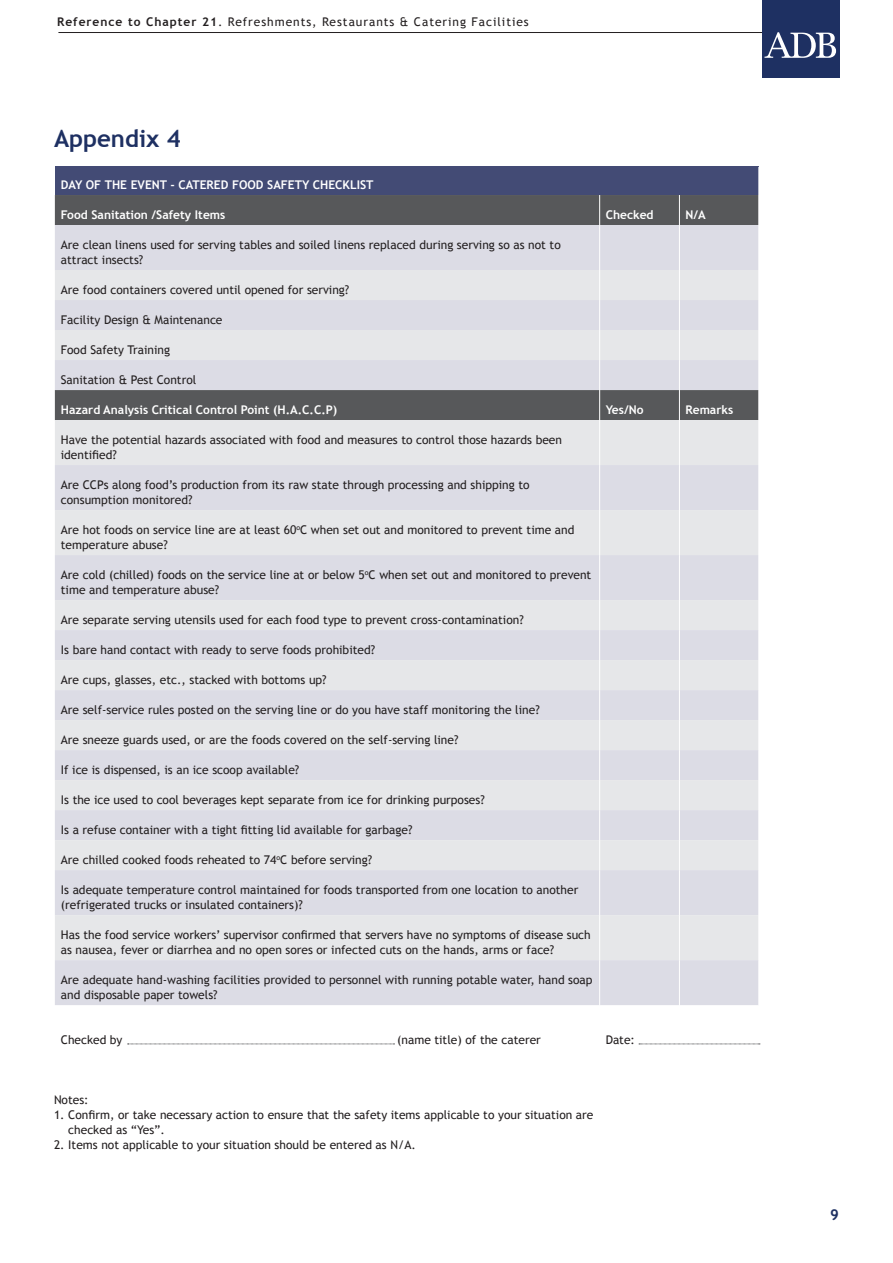
<style>
.page{position:relative;width:893px;height:1263px;background:#fff}
.page>*{position:absolute;margin:0;border:0;box-sizing:border-box;transform-origin:0 0}
.Sub_Head{font:700 24px "Trebuchet MS";color:#1e3062}
.t1{font:700 15px "Trebuchet MS";color:#1e3062}
.Body{font:12px/15px "Trebuchet MS";color:#231f20}
.Body-2{font:700 12px "Trebuchet MS";color:#fff}
.Body-3{font:12px "Trebuchet MS";letter-spacing:.08em;color:#231f20}
.s1{font-weight:700}
</style>
<div class="page">
<hr style="left:58px;top:32px;width:781px;height:1px;background:#231f20">
<div style="left:763px;top:0;width:77px;height:77px;background:#1e3062"></div>
<svg style="left:764px;top:32px;width:72px;height:26px"></svg>
<div style="left:55px;top:167px;width:704px;height:28px;background:#434b75"></div>
<div style="left:55px;top:195px;width:703px;height:30px;background:#57585a"></div>
<div style="left:55px;top:225px;width:703px;height:780px;background:#dcdce5"></div>
<div style="left:55px;top:270px;width:703px;height:690px;background:#e1e1e9"></div>
<svg style="left:758px;top:167px;width:1px;height:28px"></svg>
<hr style="left:599px;top:195px;width:1px;height:30px;background:#fff">
<hr style="left:679px;top:195px;width:1px;height:30px;background:#fff">
<hr style="left:599px;top:225px;width:1px;height:45px;background:#fff">
<hr style="left:679px;top:225px;width:1px;height:45px;background:#fff">
<hr style="left:599px;top:300px;width:1px;height:30px;background:#fff">
<hr style="left:679px;top:300px;width:1px;height:30px;background:#fff">
<hr style="left:599px;top:360px;width:1px;height:30px;background:#fff">
<hr style="left:679px;top:360px;width:1px;height:30px;background:#fff">
<hr style="left:599px;top:390px;width:1px;height:30px;background:#fff">
<hr style="left:679px;top:390px;width:1px;height:30px;background:#fff">
<hr style="left:599px;top:465px;width:1px;height:45px;background:#fff">
<hr style="left:679px;top:465px;width:1px;height:45px;background:#fff">
<hr style="left:599px;top:555px;width:1px;height:45px;background:#fff">
<hr style="left:679px;top:555px;width:1px;height:45px;background:#fff">
<hr style="left:599px;top:630px;width:1px;height:30px;background:#fff">
<hr style="left:679px;top:630px;width:1px;height:30px;background:#fff">
<hr style="left:599px;top:690px;width:1px;height:30px;background:#fff">
<hr style="left:679px;top:690px;width:1px;height:30px;background:#fff">
<hr style="left:599px;top:750px;width:1px;height:30px;background:#fff">
<hr style="left:679px;top:750px;width:1px;height:30px;background:#fff">
<hr style="left:599px;top:810px;width:1px;height:30px;background:#fff">
<hr style="left:679px;top:810px;width:1px;height:30px;background:#fff">
<hr style="left:599px;top:870px;width:1px;height:45px;background:#fff">
<hr style="left:679px;top:870px;width:1px;height:45px;background:#fff">
<hr style="left:599px;top:960px;width:1px;height:45px;background:#fff">
<hr style="left:679px;top:960px;width:1px;height:45px;background:#fff">
<hr style="left:599px;top:270px;width:1px;height:30px;background:#fff">
<hr style="left:679px;top:270px;width:1px;height:30px;background:#fff">
<hr style="left:599px;top:330px;width:1px;height:30px;background:#fff">
<hr style="left:679px;top:330px;width:1px;height:30px;background:#fff">
<hr style="left:599px;top:420px;width:1px;height:45px;background:#fff">
<hr style="left:679px;top:420px;width:1px;height:45px;background:#fff">
<hr style="left:599px;top:510px;width:1px;height:45px;background:#fff">
<hr style="left:679px;top:510px;width:1px;height:45px;background:#fff">
<hr style="left:599px;top:600px;width:1px;height:30px;background:#fff">
<hr style="left:679px;top:600px;width:1px;height:30px;background:#fff">
<hr style="left:599px;top:660px;width:1px;height:30px;background:#fff">
<hr style="left:679px;top:660px;width:1px;height:30px;background:#fff">
<hr style="left:599px;top:720px;width:1px;height:30px;background:#fff">
<hr style="left:679px;top:720px;width:1px;height:30px;background:#fff">
<hr style="left:599px;top:780px;width:1px;height:30px;background:#fff">
<hr style="left:679px;top:780px;width:1px;height:30px;background:#fff">
<hr style="left:599px;top:840px;width:1px;height:30px;background:#fff">
<hr style="left:679px;top:840px;width:1px;height:30px;background:#fff">
<hr style="left:599px;top:915px;width:1px;height:45px;background:#fff">
<hr style="left:679px;top:915px;width:1px;height:45px;background:#fff">
<svg style="left:639px;top:1044px;width:121px;height:1px"></svg>
<svg style="left:128px;top:1044px;width:267px;height:1px"></svg>
<p class="Body-3" style="left:57px;top:15px;width:473px"><span class="s1">Reference to Chapter 21</span>. Refreshments, Restaurants &amp; Catering Facilities</p>
<p class="Sub_Head" style="left:54px;top:123px;width:128px">Appendix 4</p>
<p class="Body-2" style="left:61px;top:177px;width:314px">DAY OF THE EVENT - CATERED FOOD SAFETY CHECKLIST</p>
<p class="Body-2" style="left:61px;top:207px;width:166px">Food Sanitation /Safety Items</p>
<p class="Body-2" style="left:606px;top:207px;width:49px">Checked</p>
<p class="Body-2" style="left:685px;top:207px;width:22px">N/A</p>
<p class="Body" style="left:61px;top:237px;width:501px">Are clean linens used for serving tables and soiled linens replaced during serving so as not to attract insects?</p>
<p class="Body" style="left:61px;top:282px;width:290px">Are food containers covered until opened for serving?</p>
<p class="Body" style="left:61px;top:312px;width:163px">Facility Design &amp; Maintenance</p>
<p class="Body" style="left:61px;top:342px;width:111px">Food Safety Training</p>
<p class="Body" style="left:61px;top:372px;width:137px">Sanitation &amp; Pest Control</p>
<p class="Body-2" style="left:61px;top:402px;width:278px">Hazard Analysis Critical Control Point (H.A.C.C.P)</p>
<p class="Body-2" style="left:606px;top:402px;width:39px">Yes/No</p>
<p class="Body-2" style="left:685px;top:402px;width:49px">Remarks</p>
<p class="Body" style="left:61px;top:432px;width:503px">Have the potential hazards associated with food and measures to control those hazards been identified?</p>
<p class="Body" style="left:61px;top:477px;width:470px">Are CCPs along food’s production from its raw state through processing and shipping to consumption monitored?</p>
<p class="Body" style="left:61px;top:522px;width:515px">Are hot foods on service line are at least 60<sup>o</sup>C when set out and monitored to prevent time and temperature abuse?</p>
<p class="Body" style="left:61px;top:567px;width:532px">Are cold (chilled) foods on the service line at or below 5<sup>o</sup>C when set out and monitored to prevent time and temperature abuse?</p>
<p class="Body" style="left:61px;top:612px;width:464px">Are separate serving utensils used for each food type to prevent cross-contamination?</p>
<p class="Body" style="left:61px;top:642px;width:316px">Is bare hand contact with ready to serve foods prohibited?</p>
<p class="Body" style="left:61px;top:672px;width:267px">Are cups, glasses, etc., stacked with bottoms up?</p>
<p class="Body" style="left:61px;top:702px;width:480px">Are self-service rules posted on the serving line or do you have staff monitoring the line?</p>
<p class="Body" style="left:61px;top:732px;width:399px">Are sneeze guards used, or are the foods covered on the self-serving line?</p>
<p class="Body" style="left:61px;top:762px;width:240px">If ice is dispensed, is an ice scoop available?</p>
<p class="Body" style="left:61px;top:792px;width:425px">Is the ice used to cool beverages kept separate from ice for drinking purposes?</p>
<p class="Body" style="left:61px;top:822px;width:353px">Is a refuse container with a tight fitting lid available for garbage?</p>
<p class="Body" style="left:61px;top:852px;width:313px">Are chilled cooked foods reheated to 74<sup>o</sup>C before serving?</p>
<p class="Body" style="left:61px;top:882px;width:519px">Is adequate temperature control maintained for foods transported from one location to another (refrigerated trucks or insulated containers)?</p>
<p class="Body" style="left:61px;top:927px;width:531px">Has the food service workers’ supervisor confirmed that servers have no symptoms of disease such as nausea, fever or diarrhea and no open sores or infected cuts on the hands, arms or face?</p>
<p class="Body" style="left:61px;top:972px;width:533px">Are adequate hand-washing facilities provided to personnel with running potable water, hand soap and disposable paper towels?</p>
<p class="Body" style="left:61px;top:1032px;width:63px">Checked by</p>
<p class="Body" style="left:397px;top:1032px;width:145px">(name title) of the caterer</p>
<p class="Body" style="left:606px;top:1032px;width:31px">Date:</p>
<p class="Body" style="left:54px;top:1092px;width:36px">Notes:</p>
<p class="Body" style="left:68px;top:1107px;width:527px;text-indent:-14px">1. Confirm, or take necessary action to ensure that the safety items applicable to your situation are checked as “Yes”.</p>
<p class="Body" style="left:54px;top:1137px;width:363px">2. Items not applicable to your situation should be entered as N/A.</p>
<p class="t1" style="left:830px;top:1205px;width:10px">9</p>
</div>
